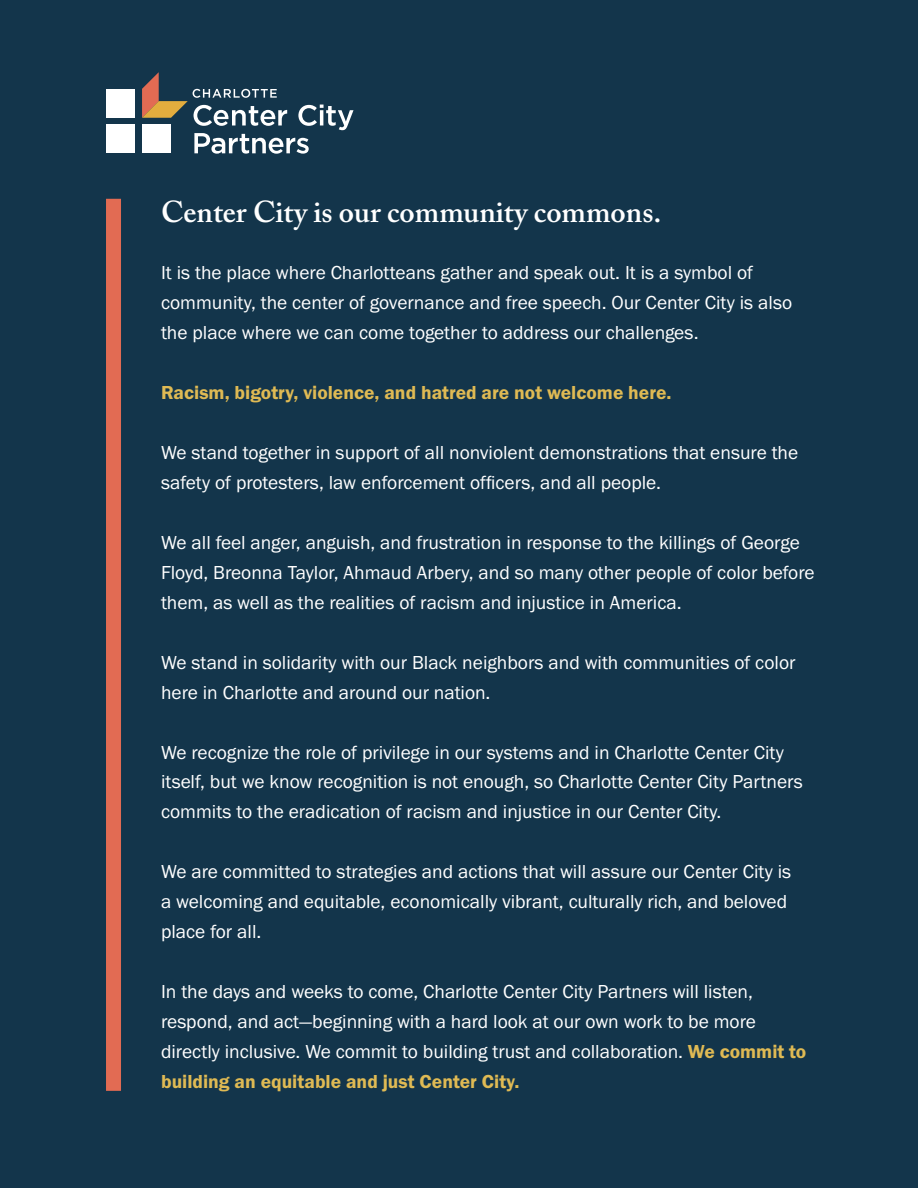
<style>
.page{position:relative;width:918px;height:1188px;background:#13354b}
.page>*{position:absolute;margin:0;border:0;box-sizing:border-box;transform-origin:0 0}
.t1{font:600 30px "Adobe Caslon Pro";color:#fff}
.t2{font:19.5px/30px "Franklin Gothic URW Boo";color:#fff}
.t3{font:19.5px "Franklin Gothic URW Dem";color:#dfba54}
.s1{font-family:"Franklin Gothic URW Dem";color:#dfba54}
</style>
<div class="page">
<div style="left:106px;top:124px;width:29px;height:29px;background:#fff"></div>
<div style="left:106px;top:89px;width:29px;height:29px;background:#fff"></div>
<svg style="left:142px;top:72px;width:212px;height:82px"></svg>
<div style="left:106px;top:199px;width:15px;height:892px;background:#e26b53"></div>
<h1 class="t1" style="left:161px;top:194px;width:502px">Center City is our community commons.</h1>
<p class="t2" style="left:161px;top:257px;width:633px">It is the place where Charlotteans gather and speak out. It is a symbol of community, the center of governance and free speech. Our Center City is also the place where we can come together to address our challenges.</p>
<p class="t3" style="left:161px;top:380px;width:512px">Racism, bigotry, violence, and hatred are not welcome here.</p>
<p class="t2" style="left:161px;top:437px;width:639px">We stand together in support of all nonviolent demonstrations that ensure the safety of protesters, law enforcement officers, and all people.</p>
<p class="t2" style="left:161px;top:527px;width:655px">We all feel anger, anguish, and frustration in response to the killings of George<br>Floyd, Breonna Taylor, Ahmaud Arbery, and so many other people of color before them, as well as the realities of racism and injustice in America.</p>
<p class="t2" style="left:161px;top:647px;width:636px">We stand in solidarity with our Black neighbors and with communities of color here in Charlotte and around our nation.</p>
<p class="t2" style="left:161px;top:737px;width:643px">We recognize the role of privilege in our systems and in Charlotte Center City itself, but we know recognition is not enough, so Charlotte Center City Partners commits to the eradication of racism and injustice in our Center City.</p>
<p class="t2" style="left:161px;top:857px;width:632px">We are committed to strategies and actions that will assure our Center City is a welcoming and equitable, economically vibrant, culturally rich, and beloved place for all.</p>
<p class="t2" style="left:161px;top:977px;width:647px">In the days and weeks to come, Charlotte Center City Partners will listen, respond, and act—beginning with a hard look at our own work to be more directly inclusive. We commit to building trust and collaboration. <span class="s1">We commit to</span></p>
<p class="t3" style="left:161px;top:1070px;width:360px">building an equitable and just Center City.</p>
</div>
